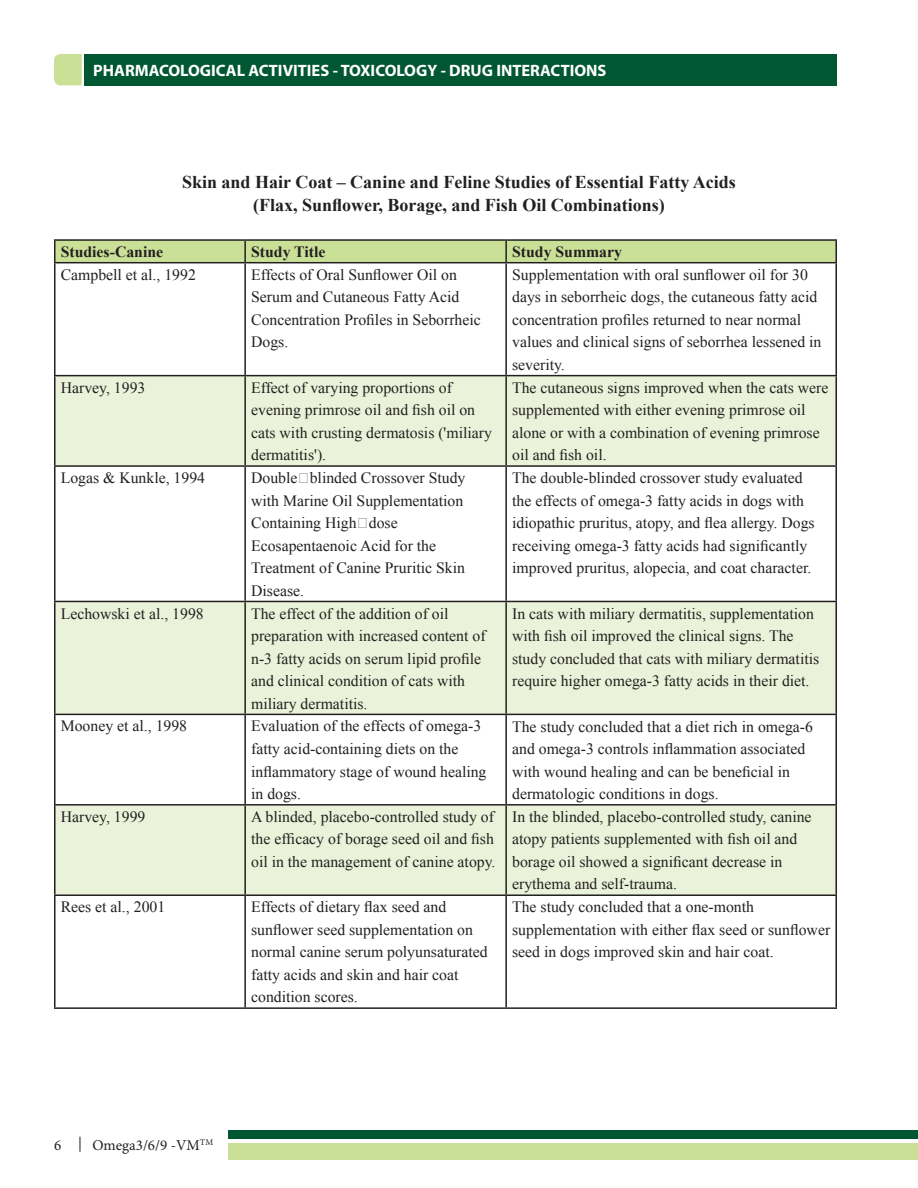
<style>
.page{position:relative;width:918px;height:1188px;background:#fff}
.page>*{position:absolute;margin:0;border:0;box-sizing:border-box;transform-origin:0 0}
.t1{font:700 18px/22.5px "Times New Roman";color:#231f20;text-align:center}
.t2{font:700 16.5px "Myriad Pro";color:#fff}
.t3{font:15.75px/22.5px "Times New Roman";color:#231f20}
.t4{font:700 15.75px "Times New Roman";color:#231f20}
.t5{font:15px "Minion Pro";color:#231f20}
</style>
<div class="page">
<div style="left:228px;top:1130px;width:690px;height:9px;background:#015732"></div>
<div style="left:228px;top:1143px;width:690px;height:16px;background:#cae097"></div>
<div style="left:84px;top:54px;width:753px;height:31px;background:#015732"></div>
<svg style="left:54px;top:54px;width:28px;height:31px"></svg>
<svg style="left:56px;top:376px;width:780px;height:518px;fill:#eaf3d9"></svg>
<hr style="left:54px;top:239px;width:191px;height:2px;background:#231f20">
<hr style="left:54px;top:241px;width:2px;height:21px;background:#231f20">
<hr style="left:245px;top:239px;width:261px;height:2px;background:#231f20">
<hr style="left:506px;top:239px;width:331px;height:2px;background:#231f20">
<svg style="left:55px;top:240px;width:782px;height:22px;background:#c2d791"></svg>
<hr style="left:54px;top:262px;width:191px;height:1px;background:#231f20">
<hr style="left:54px;top:263px;width:2px;height:112px;background:#231f20">
<hr style="left:245px;top:262px;width:261px;height:1px;background:#231f20">
<hr style="left:244px;top:263px;width:2px;height:112px;background:#231f20">
<hr style="left:506px;top:262px;width:331px;height:1px;background:#231f20">
<hr style="left:505px;top:263px;width:2px;height:112px;background:#231f20">
<hr style="left:836px;top:263px;width:1px;height:112px;background:#231f20">
<hr style="left:54px;top:375px;width:191px;height:1px;background:#231f20">
<hr style="left:54px;top:376px;width:2px;height:89px;background:#231f20">
<hr style="left:245px;top:375px;width:261px;height:1px;background:#231f20">
<hr style="left:244px;top:376px;width:2px;height:89px;background:#231f20">
<hr style="left:506px;top:375px;width:331px;height:1px;background:#231f20">
<hr style="left:505px;top:376px;width:2px;height:89px;background:#231f20">
<hr style="left:836px;top:376px;width:1px;height:89px;background:#231f20">
<hr style="left:54px;top:465px;width:191px;height:2px;background:#231f20">
<hr style="left:54px;top:467px;width:2px;height:134px;background:#231f20">
<hr style="left:245px;top:465px;width:261px;height:2px;background:#231f20">
<hr style="left:244px;top:467px;width:2px;height:134px;background:#231f20">
<hr style="left:506px;top:465px;width:331px;height:2px;background:#231f20">
<hr style="left:505px;top:467px;width:2px;height:134px;background:#231f20">
<hr style="left:836px;top:467px;width:1px;height:134px;background:#231f20">
<hr style="left:54px;top:601px;width:191px;height:1px;background:#231f20">
<hr style="left:54px;top:602px;width:2px;height:112px;background:#231f20">
<hr style="left:245px;top:601px;width:261px;height:1px;background:#231f20">
<hr style="left:244px;top:602px;width:2px;height:112px;background:#231f20">
<hr style="left:506px;top:601px;width:331px;height:1px;background:#231f20">
<hr style="left:505px;top:602px;width:2px;height:112px;background:#231f20">
<hr style="left:836px;top:602px;width:1px;height:112px;background:#231f20">
<hr style="left:54px;top:714px;width:191px;height:1px;background:#231f20">
<hr style="left:54px;top:715px;width:2px;height:89px;background:#231f20">
<hr style="left:245px;top:714px;width:261px;height:1px;background:#231f20">
<hr style="left:244px;top:715px;width:2px;height:89px;background:#231f20">
<hr style="left:506px;top:714px;width:331px;height:1px;background:#231f20">
<hr style="left:505px;top:715px;width:2px;height:89px;background:#231f20">
<hr style="left:836px;top:715px;width:1px;height:89px;background:#231f20">
<hr style="left:54px;top:804px;width:191px;height:2px;background:#231f20">
<hr style="left:54px;top:806px;width:2px;height:88px;background:#231f20">
<hr style="left:245px;top:804px;width:261px;height:2px;background:#231f20">
<hr style="left:244px;top:806px;width:2px;height:88px;background:#231f20">
<hr style="left:506px;top:804px;width:331px;height:2px;background:#231f20">
<hr style="left:505px;top:806px;width:2px;height:88px;background:#231f20">
<hr style="left:836px;top:806px;width:1px;height:88px;background:#231f20">
<hr style="left:54px;top:894px;width:191px;height:2px;background:#231f20">
<hr style="left:54px;top:896px;width:2px;height:111px;background:#231f20">
<hr style="left:245px;top:894px;width:261px;height:2px;background:#231f20">
<hr style="left:244px;top:896px;width:2px;height:111px;background:#231f20">
<hr style="left:506px;top:894px;width:331px;height:2px;background:#231f20">
<hr style="left:505px;top:896px;width:2px;height:111px;background:#231f20">
<hr style="left:836px;top:896px;width:1px;height:111px;background:#231f20">
<hr style="left:54px;top:1007px;width:191px;height:2px;background:#231f20">
<hr style="left:245px;top:1007px;width:261px;height:2px;background:#231f20">
<hr style="left:506px;top:1007px;width:331px;height:2px;background:#231f20">
<p class="t2" style="left:93px;top:60px;width:515px">PHARMACOLOGICAL ACTIVITIES - TOXICOLOGY - DRUG INTERACTIONS</p>
<p class="t1" style="left:182px;top:171px;width:555px">Skin and Hair Coat – Canine and Feline Studies of Essential Fatty Acids (Flax, Sunflower, Borage, and Fish Oil Combinations)</p>
<p class="t4" style="left:61px;top:241px;width:104px">Studies-Canine</p>
<p class="t4" style="left:251px;top:241px;width:76px">Study Title</p>
<p class="t4" style="left:512px;top:241px;width:111px">Study Summary</p>
<p class="t3" style="left:61px;top:263px;width:137px">Campbell et al., 1992</p>
<p class="t3" style="left:251px;top:263px;width:231px">Effects of Oral Sunflower Oil on<br>Serum and Cutaneous Fatty Acid<br>Concentration Profiles in Seborrheic<br>Dogs.</p>
<p class="t3" style="left:512px;top:263px;width:311px">Supplementation with oral sunflower oil for 30 days in seborrheic dogs, the cutaneous fatty acid concentration profiles returned to near normal values and clinical signs of seborrhea lessened in severity.</p>
<p class="t3" style="left:61px;top:376px;width:86px">Harvey, 1993</p>
<p class="t3" style="left:251px;top:376px;width:242px">Effect of varying proportions of evening primrose oil and fish oil on cats with crusting dermatosis ('miliary dermatitis').</p>
<p class="t3" style="left:512px;top:376px;width:318px">The cutaneous signs improved when the cats were supplemented with either evening primrose oil alone or with a combination of evening primrose oil and fish oil.</p>
<p class="t3" style="left:61px;top:466px;width:146px">Logas &amp; Kunkle, 1994</p>
<p class="t3" style="left:251px;top:466px;width:216px">Double‐blinded Crossover Study with Marine Oil Supplementation<br>Containing High‐dose<br>Ecosapentaenoic Acid for the<br>Treatment of Canine Pruritic Skin<br>Disease.</p>
<p class="t3" style="left:512px;top:466px;width:304px">The double-blinded crossover study evaluated the effects of omega-3 fatty acids in dogs with idiopathic pruritus, atopy, and flea allergy. Dogs receiving omega-3 fatty acids had significantly improved pruritus, alopecia, and coat character.</p>
<p class="t3" style="left:61px;top:602px;width:145px">Lechowski et al., 1998</p>
<p class="t3" style="left:251px;top:602px;width:236px">The effect of the addition of oil preparation with increased content of n-3 fatty acids on serum lipid profile and clinical condition of cats with miliary dermatitis.</p>
<p class="t3" style="left:512px;top:602px;width:309px">In cats with miliary dermatitis, supplementation with fish oil improved the clinical signs. The study concluded that cats with miliary dermatitis require higher omega-3 fatty acids in their diet.</p>
<p class="t3" style="left:61px;top:715px;width:128px">Mooney et al., 1998</p>
<p class="t3" style="left:251px;top:715px;width:237px">Evaluation of the effects of omega-3 fatty acid-containing diets on the inflammatory stage of wound healing in dogs.</p>
<p class="t3" style="left:512px;top:715px;width:302px">The study concluded that a diet rich in omega-6 and omega-3 controls inflammation associated with wound healing and can be beneficial in dermatologic conditions in dogs.</p>
<p class="t3" style="left:61px;top:805px;width:86px">Harvey, 1999</p>
<p class="t3" style="left:251px;top:805px;width:246px;text-align:justify">A blinded, placebo-controlled study of the efficacy of borage seed oil and fish oil in the management of canine atopy.</p>
<p class="t3" style="left:512px;top:805px;width:301px">In the blinded, placebo-controlled study, canine atopy patients supplemented with fish oil and borage oil showed a significant decrease in erythema and self-trauma.</p>
<p class="t3" style="left:61px;top:896px;width:106px">Rees et al., 2001</p>
<p class="t3" style="left:251px;top:896px;width:238px">Effects of dietary flax seed and sunflower seed supplementation on normal canine serum polyunsaturated fatty acids and skin and hair coat condition scores.</p>
<p class="t3" style="left:512px;top:896px;width:320px">The study concluded that a one-month supplementation with either flax seed or sunflower seed in dogs improved skin and hair coat.</p>
<p class="t5" style="left:54px;top:1135px;width:161px">6 | Omega3/6/9 -VM<sup>TM</sup></p>
</div>
